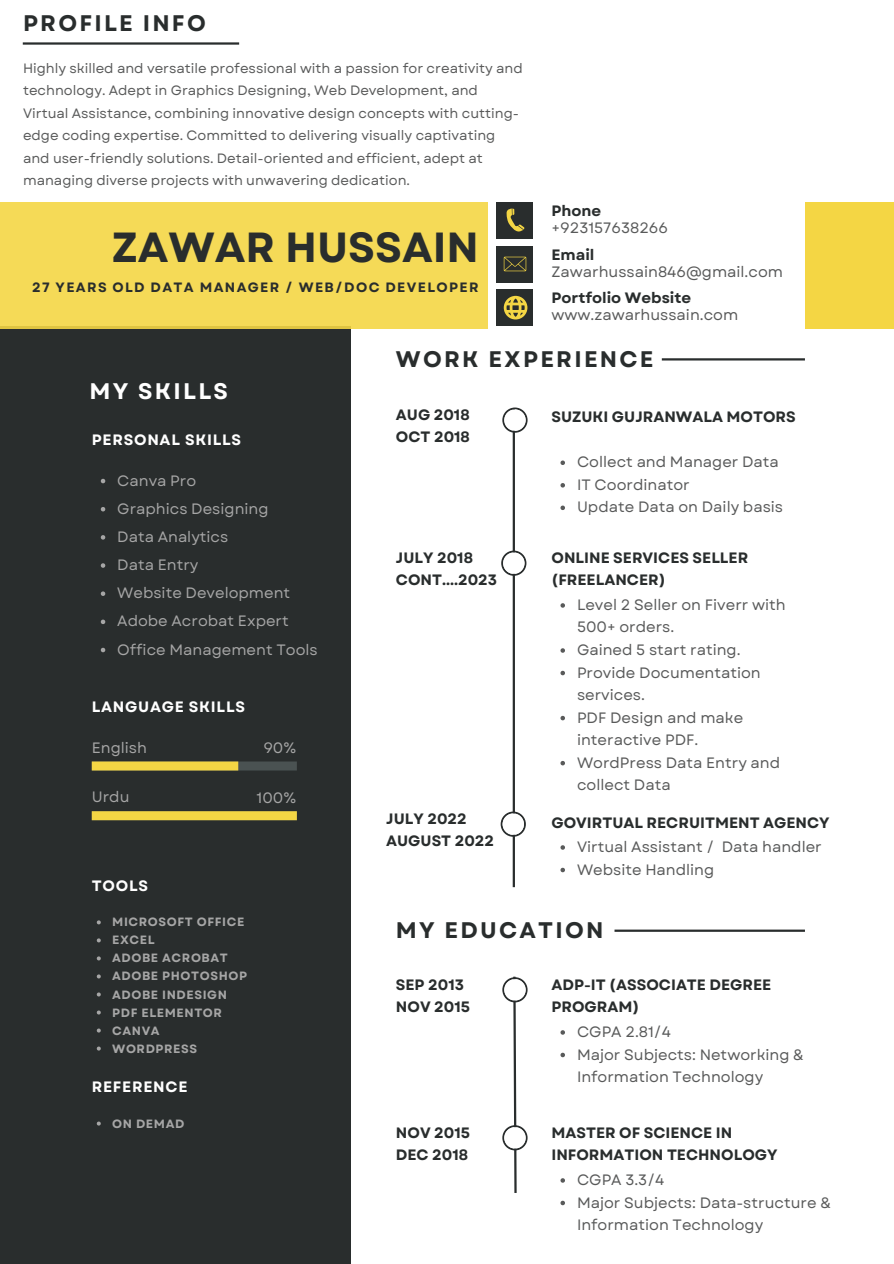
<style>
.page{position:relative;width:894px;height:1264px;background:#fff}
.page>*{position:absolute;margin:0;border:0;box-sizing:border-box;transform-origin:0 0}
.t1{font:700 42px "Garet";color:#292d2d}
.t2{font:700 22.5px "Garet";letter-spacing:.1em;color:#292d2d}
.t3{font:700 22.5px "Garet";letter-spacing:.1em;color:#fff}
.t4{font:15px/22.5px "Garet";color:#595a5a}
.t5{font:700 15px/22.5px "Garet";color:#292d2d}
.t6{font:15px "Garet";color:#a6a6a6}
.t7{font:700 15px "Garet";letter-spacing:.05em;color:#fff}
.t8{font:13.5px/22.5px "Garet";color:#595a5a}
.t9{font:700 13.5px "Garet";letter-spacing:.1em;color:#292d2d}
.t10{font:700 12px "Garet";letter-spacing:.05em;color:#a6a6a6}
</style>
<div class="page">
<div style="left:0;top:326px;width:350px;height:937px;background:#292d2d"></div>
<div style="left:0;top:202px;width:487px;height:126px;background:#f5da57"></div>
<div style="left:804px;top:202px;width:89px;height:126px;background:#f4d644"></div>
<div style="left:496px;top:202px;width:37px;height:37px;background:#292d2d"></div>
<div style="left:496px;top:246px;width:37px;height:36px;background:#292d2d"></div>
<hr style="left:661px;top:358px;width:143px;height:2px;background:#292d2d">
<hr style="left:614px;top:929px;width:190px;height:2px;background:#292d2d">
<hr style="left:23px;top:42px;width:216px;height:3px;background:#292d2d">
<hr style="left:512px;top:408px;width:3px;height:479px;background:#292d2d">
<svg style="left:502px;top:407px;width:25px;height:26px"></svg>
<div style="left:504px;top:409px;width:21px;height:22px;background:#fff;border-radius:50%"></div>
<svg style="left:501px;top:550px;width:25px;height:26px"></svg>
<div style="left:503px;top:552px;width:21px;height:22px;background:#fff;border-radius:50%"></div>
<svg style="left:502px;top:976px;width:25px;height:217px"></svg>
<div style="left:504px;top:1127px;width:21px;height:21px;background:#fff;border-radius:50%"></div>
<div style="left:92px;top:761px;width:205px;height:9px;background:#4a5252"></div>
<div style="left:92px;top:761px;width:146px;height:9px;background:#f4d644"></div>
<div style="left:92px;top:811px;width:205px;height:9px;background:#f4d644"></div>
<div style="left:496px;top:289px;width:37px;height:37px;background:#292d2d"></div>
<svg style="left:500px;top:811px;width:25px;height:25px"></svg>
<div style="left:502px;top:813px;width:22px;height:21px;background:#fff;border-radius:50%"></div>
<svg style="left:506px;top:208px;width:18px;height:24px"></svg>
<svg style="left:503px;top:257px;width:23px;height:14px"></svg>
<svg style="left:503px;top:296px;width:24px;height:23px"></svg>
<svg style="left:560px;top:460px;width:5px;height:5px"></svg>
<svg style="left:560px;top:483px;width:5px;height:4px"></svg>
<svg style="left:560px;top:505px;width:5px;height:5px"></svg>
<svg style="left:560px;top:603px;width:5px;height:4px"></svg>
<svg style="left:560px;top:648px;width:5px;height:4px"></svg>
<svg style="left:560px;top:670px;width:5px;height:5px"></svg>
<svg style="left:560px;top:715px;width:5px;height:5px"></svg>
<svg style="left:560px;top:761px;width:5px;height:4px"></svg>
<svg style="left:560px;top:1030px;width:5px;height:4px"></svg>
<svg style="left:560px;top:1052px;width:5px;height:5px"></svg>
<svg style="left:560px;top:1178px;width:5px;height:4px"></svg>
<svg style="left:560px;top:1200px;width:5px;height:5px"></svg>
<svg style="left:97px;top:920px;width:4px;height:4px"></svg>
<svg style="left:97px;top:938px;width:4px;height:4px"></svg>
<svg style="left:97px;top:956px;width:4px;height:4px"></svg>
<svg style="left:97px;top:974px;width:4px;height:4px"></svg>
<svg style="left:97px;top:992px;width:4px;height:4px"></svg>
<svg style="left:97px;top:1010px;width:4px;height:4px"></svg>
<svg style="left:97px;top:1028px;width:4px;height:4px"></svg>
<svg style="left:97px;top:1046px;width:4px;height:4px"></svg>
<svg style="left:101px;top:479px;width:4px;height:4px"></svg>
<svg style="left:101px;top:507px;width:4px;height:4px"></svg>
<svg style="left:101px;top:535px;width:4px;height:4px"></svg>
<svg style="left:101px;top:563px;width:4px;height:5px"></svg>
<svg style="left:101px;top:591px;width:4px;height:5px"></svg>
<svg style="left:101px;top:619px;width:4px;height:5px"></svg>
<svg style="left:101px;top:647px;width:4px;height:5px"></svg>
<svg style="left:97px;top:1121px;width:4px;height:4px"></svg>
<svg style="left:560px;top:845px;width:5px;height:4px"></svg>
<svg style="left:560px;top:867px;width:5px;height:5px"></svg>
<p class="t2" style="left:23px;top:7px;width:184px">PROFILE INFO</p>
<p class="t8" style="left:23px;top:57px;width:501px">Highly skilled and versatile professional with a passion for creativity and technology. Adept in Graphics Designing, Web Development, and Virtual Assistance, combining innovative design concepts with cutting&shy;edge coding expertise. Committed to delivering visually captivating and user-friendly solutions. Detail-oriented and efficient, adept at managing diverse projects with unwavering dedication.</p>
<p class="t1" style="left:112px;top:217px;width:368px">ZAWAR HUSSAIN</p>
<p class="t9" style="left:32px;top:277px;width:448px">27 YEARS OLD DATA MANAGER / WEB/DOC DEVELOPER</p>
<p class="t5" style="left:551px;top:199px;width:51px">Phone</p>
<p class="t5" style="left:551px;top:243px;width:44px">Email</p>
<p class="t4" style="left:551px;top:217px;width:118px">+923157638266</p>
<p class="t4" style="left:551px;top:260px;width:233px">Zawarhussain846@gmail.com</p>
<p class="t5" style="left:551px;top:286px;width:141px">Portfolio Website</p>
<p class="t4" style="left:551px;top:304px;width:188px">www.zawarhussain.com</p>
<p class="t3" style="left:89px;top:375px;width:140px">MY SKILLS</p>
<p class="t7" style="left:92px;top:429px;width:151px">PERSONAL SKILLS</p>
<p class="t6" style="left:117px;top:469px;width:80px">Canva Pro</p>
<p class="t6" style="left:117px;top:497px;width:153px">Graphics Designing</p>
<p class="t6" style="left:117px;top:526px;width:112px">Data Analytics</p>
<p class="t6" style="left:117px;top:554px;width:83px">Data Entry</p>
<p class="t6" style="left:117px;top:582px;width:174px">Website Development</p>
<p class="t6" style="left:117px;top:610px;width:173px">Adobe Acrobat Expert</p>
<p class="t6" style="left:117px;top:638px;width:202px">Office Management Tools</p>
<p class="t7" style="left:92px;top:695px;width:155px">LANGUAGE SKILLS</p>
<p class="t6" style="left:92px;top:736px;width:57px">English</p>
<p class="t6" style="left:263px;top:737px;width:34px">90%</p>
<p class="t6" style="left:92px;top:786px;width:39px">Urdu</p>
<p class="t6" style="left:256px;top:786px;width:41px">100%</p>
<p class="t7" style="left:92px;top:874px;width:58px">TOOLS</p>
<p class="t10" style="left:112px;top:913px;width:134px">MICROSOFT OFFICE</p>
<p class="t10" style="left:112px;top:931px;width:44px">EXCEL</p>
<p class="t10" style="left:112px;top:949px;width:117px">ADOBE ACROBAT</p>
<p class="t10" style="left:112px;top:967px;width:136px">ADOBE PHOTOSHOP</p>
<p class="t10" style="left:112px;top:985px;width:116px">ADOBE INDESIGN</p>
<p class="t10" style="left:112px;top:1003px;width:111px">PDF ELEMENTOR</p>
<p class="t10" style="left:112px;top:1021px;width:49px">CANVA</p>
<p class="t10" style="left:112px;top:1039px;width:86px">WORDPRESS</p>
<p class="t7" style="left:92px;top:1075px;width:97px">REFERENCE</p>
<p class="t10" style="left:112px;top:1114px;width:74px">ON DEMAD</p>
<p class="t2" style="left:396px;top:343px;width:259px">WORK EXPERIENCE</p>
<p class="t5" style="left:396px;top:403px;width:75px">AUG 2018</p>
<p class="t5" style="left:396px;top:426px;width:75px">OCT 2018</p>
<p class="t5" style="left:396px;top:546px;width:78px">JULY 2018</p>
<p class="t5" style="left:396px;top:568px;width:103px">CONT....2023</p>
<p class="t5" style="left:386px;top:807px;width:82px">JULY 2022</p>
<p class="t5" style="left:386px;top:830px;width:109px">AUGUST 2022</p>
<p class="t5" style="left:551px;top:406px;width:246px">SUZUKI GUJRANWALA MOTORS</p>
<p class="t4" style="left:577px;top:451px;width:203px">Collect and Manager Data</p>
<p class="t4" style="left:577px;top:473px;width:114px">IT Coordinator</p>
<p class="t4" style="left:577px;top:496px;width:207px">Update Data on Daily basis</p>
<p class="t5" style="left:551px;top:546px;width:198px">ONLINE SERVICES SELLER (FREELANCER)</p>
<p class="t4" style="left:577px;top:593px;width:210px">Level 2 Seller on Fiverr with<br>500+ orders.</p>
<p class="t4" style="left:577px;top:638px;width:165px">Gained 5 start rating.</p>
<p class="t4" style="left:577px;top:661px;width:185px">Provide Documentation services.</p>
<p class="t4" style="left:577px;top:706px;width:168px">PDF Design and make interactive PDF.</p>
<p class="t4" style="left:577px;top:751px;width:205px">WordPress Data Entry and collect Data</p>
<p class="t5" style="left:551px;top:811px;width:279px">GOVIRTUAL RECRUITMENT AGENCY</p>
<p class="t4" style="left:577px;top:835px;width:246px">Virtual Assistant / Data handler</p>
<p class="t4" style="left:577px;top:858px;width:139px">Website Handling</p>
<p class="t2" style="left:396px;top:914px;width:209px">MY EDUCATION</p>
<p class="t5" style="left:396px;top:973px;width:70px">SEP 2013</p>
<p class="t5" style="left:396px;top:995px;width:76px">NOV 2015</p>
<p class="t5" style="left:396px;top:1121px;width:76px">NOV 2015</p>
<p class="t5" style="left:396px;top:1143px;width:74px">DEC 2018</p>
<p class="t5" style="left:551px;top:973px;width:221px">ADP-IT (ASSOCIATE DEGREE<br>PROGRAM)</p>
<p class="t4" style="left:577px;top:1020px;width:95px">CGPA 2.81/4</p>
<p class="t4" style="left:577px;top:1043px;width:228px">Major Subjects: Networking &amp;<br>Information Technology</p>
<p class="t5" style="left:551px;top:1121px;width:227px">MASTER OF SCIENCE IN<br>INFORMATION TECHNOLOGY</p>
<p class="t4" style="left:577px;top:1168px;width:89px">CGPA 3.3/4</p>
<p class="t4" style="left:577px;top:1190px;width:255px">Major Subjects: Data-structure &amp;<br>Information Technology</p>
</div>
